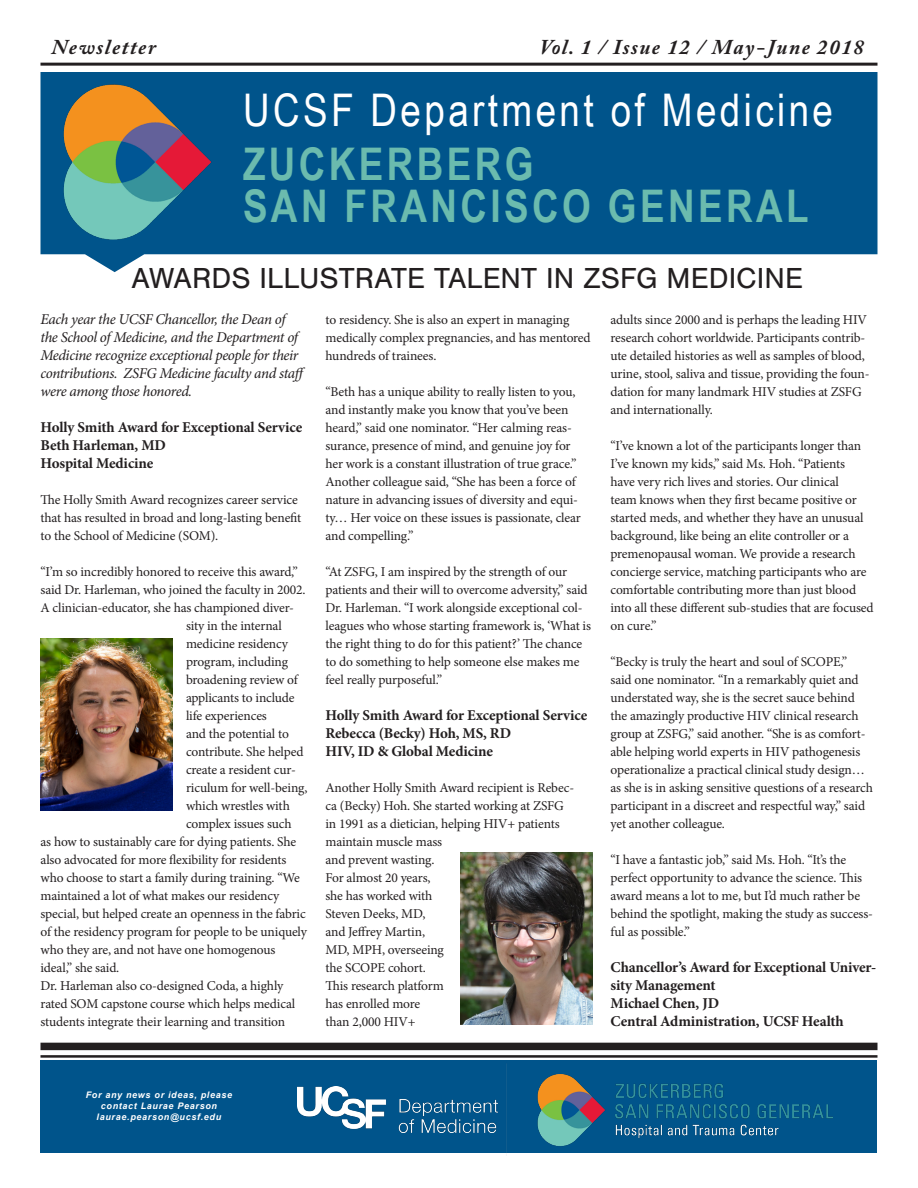
<style>
.page{position:relative;width:918px;height:1188px;background:#fff}
.page>*{position:absolute;margin:0;border:0;box-sizing:border-box;transform-origin:0 0}
.t1{font:700 45px/42px "Arial Narrow";letter-spacing:.075em;color:#6bbbae}
.t2{font:45px "Arial Narrow";letter-spacing:.075em;color:#fff}
.Subhead{font:30px "Nimbus San";color:#231f20}
.t3{font:italic 700 21px "Adobe Caslon Pro";letter-spacing:.075em;color:#231f20}
.Body_Text{font:700 15px/18px "Minion Pro";letter-spacing:-.01em;color:#231f20}
.Body_Text-2{font:italic 15px/18px "Minion Pro";letter-spacing:-.025em;color:#231f20}
.Body_Text-3{font:13.5px/18px "Minion Pro";letter-spacing:-.01em;color:#231f20}
.t4{font:italic 700 9px/10.8px "Arial";letter-spacing:.075em;color:#fff;text-align:center}
</style>
<div class="page">
<img style="left:40px;top:638px;width:132px;height:173px">
<hr style="left:40px;top:63px;width:838px;height:3px;background:#231f20">
<svg style="left:40px;top:72px;width:838px;height:200px;background:#1b6697"></svg>
<img style="left:40px;top:72px;width:184px;height:180px">
<div style="left:40px;top:1043px;width:838px;height:7px;background:#231f20"></div>
<hr style="left:40px;top:1055px;width:838px;height:3px;background:#231f20">
<div style="left:40px;top:1060px;width:838px;height:93px;background:#00548b"></div>
<img style="left:497px;top:1064px;width:335px;height:89px">
<img style="left:298px;top:1086px;width:199px;height:47px">
<img style="left:460px;top:852px;width:132px;height:173px">
<p class="t3" style="left:52px;top:34px;width:106px">Newsletter</p>
<p class="t3" style="left:540px;top:34px;width:326px">Vol. 1 / Issue 12 / May-June 2018</p>
<p class="t2" style="left:243px;top:77px;width:592px">UCSF Department of Medicine</p>
<p class="t1" style="left:243px;top:141px;width:567px">ZUCKERBERG<br>SAN FRANCISCO GENERAL</p>
<p class="Subhead" style="left:132px;top:262px;width:673px">AWARDS ILLUSTRATE TALENT IN ZSFG MEDICINE</p>
<p class="Body_Text-2" style="left:40px;top:310px;width:268px">Each year the UCSF Chancellor, the Dean of<br>the School of Medicine, and the Department of Medicine recognize exceptional people for their contributions. ZSFG Medicine faculty and staff were among those honored.</p>
<p class="Body_Text" style="left:40px;top:418px;width:263px">Holly Smith Award for Exceptional Service</p>
<p class="Body_Text" style="left:40px;top:436px;width:127px">Beth Harleman, MD</p>
<p class="Body_Text" style="left:40px;top:454px;width:114px">Hospital Medicine</p>
<p class="Body_Text-3" style="left:40px;top:491px;width:262px">The Holly Smith Award recognizes career service that has resulted in broad and long-lasting benefit to the School of Medicine (SOM).</p>
<p class="Body_Text-3" style="left:40px;top:563px;width:259px">“I’m so incredibly honored to receive this award,”</p>
<p class="Body_Text-3" style="left:40px;top:581px;width:267px">said Dr. Harleman, who joined the faculty in 2002.</p>
<p class="Body_Text-3" style="left:40px;top:599px;width:255px">A clinician-educator, she has championed diver-</p>
<p class="Body_Text-3" style="left:186px;top:617px;width:97px">sity in the internal</p>
<p class="Body_Text-3" style="left:186px;top:635px;width:104px">medicine residency</p>
<p class="Body_Text-3" style="left:186px;top:653px;width:104px">program, including</p>
<p class="Body_Text-3" style="left:186px;top:671px;width:113px">broadening review of</p>
<p class="Body_Text-3" style="left:186px;top:689px;width:110px">applicants to include</p>
<p class="Body_Text-3" style="left:186px;top:707px;width:82px">life experiences</p>
<p class="Body_Text-3" style="left:186px;top:725px;width:104px">and the potential to</p>
<p class="Body_Text-3" style="left:186px;top:743px;width:119px">contribute. She helped</p>
<p class="Body_Text-3" style="left:186px;top:761px;width:111px">create a resident cur-</p>
<p class="Body_Text-3" style="left:186px;top:779px;width:123px">riculum for well-being,</p>
<p class="Body_Text-3" style="left:186px;top:797px;width:105px">which wrestles with</p>
<p class="Body_Text-3" style="left:186px;top:815px;width:107px">complex issues such</p>
<p class="Body_Text-3" style="left:40px;top:833px;width:257px">as how to sustainably care for dying patients. She</p>
<p class="Body_Text-3" style="left:40px;top:851px;width:248px">also advocated for more flexibility for residents</p>
<p class="Body_Text-3" style="left:40px;top:869px;width:261px">who choose to start a family during training. “We</p>
<p class="Body_Text-3" style="left:40px;top:887px;width:240px">maintained a lot of what makes our residency</p>
<p class="Body_Text-3" style="left:40px;top:905px;width:267px">special, but helped create an openness in the fabric</p>
<p class="Body_Text-3" style="left:40px;top:923px;width:268px">of the residency program for people to be uniquely</p>
<p class="Body_Text-3" style="left:40px;top:941px;width:237px">who they are, and not have one homogenous</p>
<p class="Body_Text-3" style="left:40px;top:959px;width:80px">ideal,” she said.</p>
<p class="Body_Text-3" style="left:40px;top:977px;width:256px">Dr. Harleman also co-designed Coda, a highly rated SOM capstone course which helps medical students integrate their learning and transition</p>
<p class="Body_Text-3" style="left:326px;top:311px;width:267px">to residency. She is also an expert in managing medically complex pregnancies, and has mentored hundreds of trainees.</p>
<p class="Body_Text-3" style="left:326px;top:383px;width:257px">“Beth has a unique ability to really listen to you, and instantly make you know that you’ve been heard,” said one nominator. “Her calming reas&shy;surance, presence of mind, and genuine joy for her work is a constant illustration of true grace.” Another colleague said, “She has been a force of nature in advancing issues of diversity and equi&shy;ty… Her voice on these issues is passionate, clear and compelling.”</p>
<p class="Body_Text-3" style="left:326px;top:563px;width:267px">“At ZSFG, I am inspired by the strength of our patients and their will to overcome adversity,” said Dr. Harleman. “I work alongside exceptional col&shy;leagues who whose starting framework is, ‘What is the right thing to do for this patient?’ The chance to do something to help someone else makes me feel really purposeful.”</p>
<p class="Body_Text" style="left:326px;top:706px;width:263px">Holly Smith Award for Exceptional Service</p>
<p class="Body_Text" style="left:326px;top:724px;width:187px">Rebecca (Becky) Hoh, MS, RD</p>
<p class="Body_Text" style="left:326px;top:742px;width:169px">HIV, ID &amp; Global Medicine</p>
<p class="Body_Text-3" style="left:326px;top:779px;width:250px">Another Holly Smith Award recipient is Rebec&shy;ca (Becky) Hoh. She started working at ZSFG in 1991 as a dietician, helping HIV+ patients maintain muscle mass<br>and prevent wasting.<br>For almost 20 years,<br>she has worked with<br>Steven Deeks, MD,<br>and Jeffrey Martin,<br>MD, MPH, overseeing<br>the SCOPE cohort.<br>This research platform<br>has enrolled more<br>than 2,000 HIV+</p>
<p class="Body_Text-3" style="left:610px;top:311px;width:261px">adults since 2000 and is perhaps the leading HIV research cohort worldwide. Participants contrib&shy;ute detailed histories as well as samples of blood, urine, stool, saliva and tissue, providing the foun&shy;dation for many landmark HIV studies at ZSFG and internationally.</p>
<p class="Body_Text-3" style="left:610px;top:437px;width:265px">“I’ve known a lot of the participants longer than I’ve known my kids,” said Ms. Hoh. “Patients<br>have very rich lives and stories. Our clinical<br>team knows when they first became positive or started meds, and whether they have an unusual background, like being an elite controller or a premenopausal woman. We provide a research concierge service, matching participants who are comfortable contributing more than just blood into all these different sub-studies that are focused on cure.”</p>
<p class="Body_Text-3" style="left:610px;top:653px;width:264px">“Becky is truly the heart and soul of SCOPE,”<br>said one nominator. “In a remarkably quiet and understated way, she is the secret sauce behind the amazingly productive HIV clinical research group at ZSFG,” said another. “She is as comfort&shy;able helping world experts in HIV pathogenesis operationalize a practical clinical study design… as she is in asking sensitive questions of a research participant in a discreet and respectful way,” said yet another colleague.</p>
<p class="Body_Text-3" style="left:610px;top:851px;width:264px">“I have a fantastic job,” said Ms. Hoh. “It’s the perfect opportunity to advance the science. This award means a lot to me, but I’d much rather be behind the spotlight, making the study as success&shy;ful as possible.”</p>
<p class="Body_Text" style="left:610px;top:958px;width:267px">Chancellor’s Award for Exceptional Univer&shy;sity Management</p>
<p class="Body_Text" style="left:610px;top:994px;width:110px">Michael Chen, JD</p>
<p class="Body_Text" style="left:610px;top:1012px;width:235px">Central Administration, UCSF Health</p>
<p class="t4" style="left:86px;top:1090px;width:148px">For any news or ideas, please contact Laurae Pearson laurae.pearson@ucsf.edu</p>
</div>
